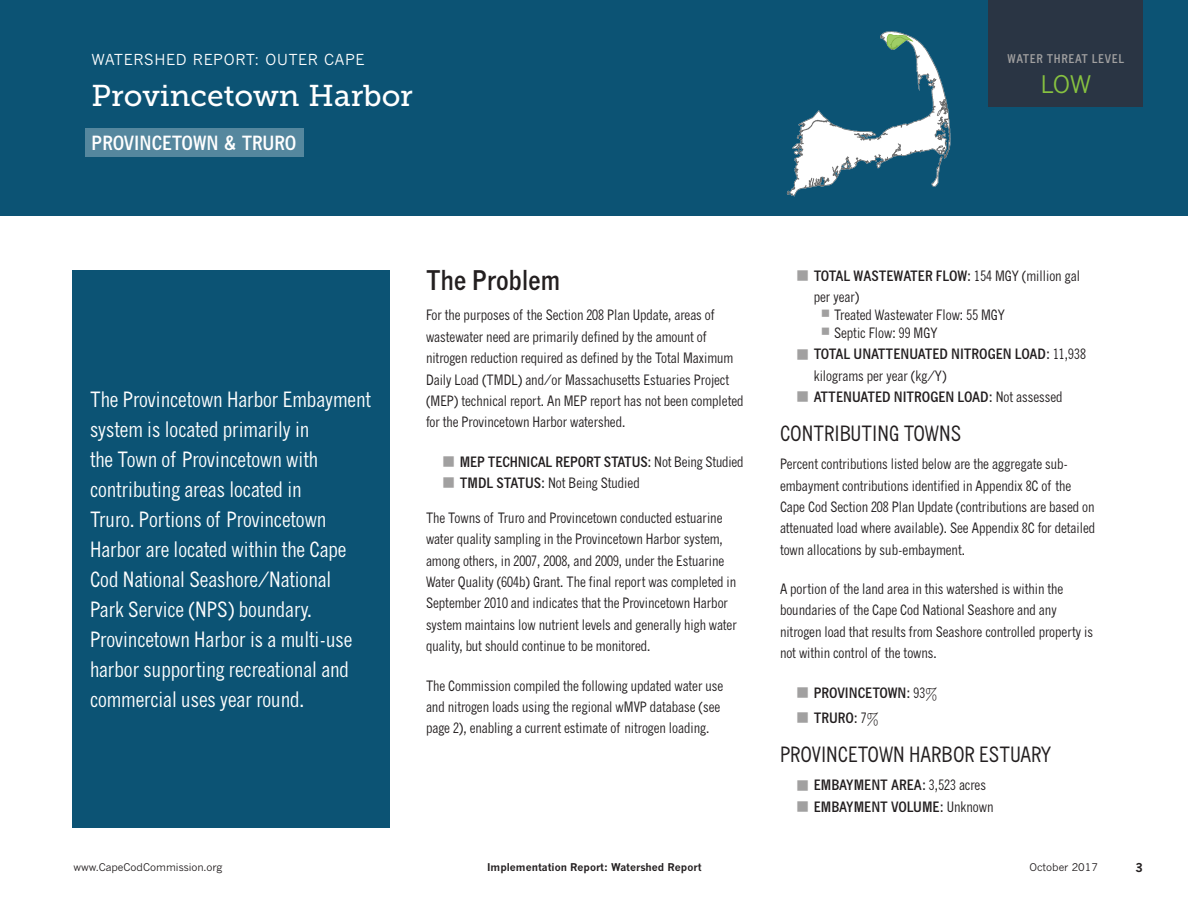
<style>
.page{position:relative;width:1188px;height:918px;background:#fff}
.page>*{position:absolute;margin:0;border:0;box-sizing:border-box;transform-origin:0 0}
.Watershed_Name-Title{font:30px "Museo Slab 500";color:#fff}
.Heading_2{font:700 condensed 27px "News Gothic MT Std";color:#231f20}
.Threat-Low-New{font:24px "News Gothic MT Std";color:#87c240}
.Chapter_Intro{font:condensed 21px/30px "News Gothic MT Std";color:#fff}
.Heading_3{font:condensed 21px "News Gothic MT Std";color:#231f20}
.Watershed_Names-Subt{font:700 condensed 19.5px "News Gothic MT Std";color:#fff}
.Watershed_Region_-_T{font:15px "News Gothic MT Std";letter-spacing:.05em;color:#fff}
.Normal_-_After_bulle{font:condensed 14.25px/21.3px "News Gothic MT Std";color:#231f20}
.t1{font:700 condensed 14.25px/21.3px "News Gothic MT Std";color:#231f20}
.t2{font:700 condensed 12px "News Gothic MT Std";letter-spacing:.05em;color:#a1a0a0}
.t3{font:700 12px "News Gothic MT Std";color:#231f20}
.t4{font:10.5px "News Gothic MT Std";color:#231f20}
.t5{font:700 10.5px "News Gothic MT Std";color:#231f20}
.s1{font-weight:400}
.s2{font-weight:700}
</style>
<div class="page">
<div style="left:0;top:0;width:1145px;height:216px;background:#0c5374"></div>
<div style="left:1143px;top:0;width:45px;height:216px;background:#0c5374"></div>
<div style="left:989px;top:0;width:154px;height:107px;background:#2a3544"></div>
<img style="left:786px;top:31px;width:165px;height:165px">
<div style="left:85px;top:129px;width:218px;height:28px;background:#55879e"></div>
<div style="left:72px;top:270px;width:318px;height:558px;background:#0c5374"></div>
<p class="Watershed_Region_-_T" style="left:92px;top:51px;width:274px">WATERSHED REPORT: OUTER CAPE</p>
<p class="Watershed_Name-Title" style="left:92px;top:79px;width:323px">Provincetown Harbor</p>
<p class="Watershed_Names-Subt" style="left:92px;top:131px;width:206px">PROVINCETOWN &amp; TRURO</p>
<p class="t2" style="left:1008px;top:51px;width:118px">WATER THREAT LEVEL</p>
<p class="Threat-Low-New" style="left:1040px;top:70px;width:53px">LOW</p>
<p class="Chapter_Intro" style="left:90px;top:384px;width:283px">The Provincetown Harbor Embayment system is located primarily in<br>the Town of Provincetown with contributing areas located in<br>Truro. Portions of Provincetown<br>Harbor are located within the Cape<br>Cod National Seashore/National<br>Park Service (NPS) boundary.<br>Provincetown Harbor is a multi-use harbor supporting recreational and commercial uses year round.</p>
<p class="Heading_2" style="left:426px;top:264px;width:135px">The Problem</p>
<p class="Normal_-_After_bulle" style="left:426px;top:305px;width:319px">For the purposes of the Section 208 Plan Update, areas of wastewater need are primarily defined by the amount of nitrogen reduction required as defined by the Total Maximum Daily Load (TMDL) and/or Massachusetts Estuaries Project (MEP) technical report. An MEP report has not been completed for the Provincetown Harbor watershed.</p>
<p class="t1" style="left:460px;top:451px;width:285px">MEP TECHNICAL REPORT STATUS: <span class="s1">Not Being Studied</span></p>
<p class="Normal_-_After_bulle" style="left:460px;top:472px;width:181px"><span class="s2">TMDL STATUS:</span> Not Being Studied</p>
<p class="Normal_-_After_bulle" style="left:426px;top:507px;width:312px">The Towns of Truro and Provincetown conducted estuarine water quality sampling in the Provincetown Harbor system, among others, in 2007, 2008, and 2009, under the Estuarine Water Quality (604b) Grant. The final report was completed in September 2010 and indicates that the Provincetown Harbor system maintains low nutrient levels and generally high water quality, but should continue to be monitored.</p>
<p class="Normal_-_After_bulle" style="left:426px;top:675px;width:299px">The Commission compiled the following updated water use and nitrogen loads using the regional wMVP database (see page 2), enabling a current estimate of nitrogen loading.</p>
<p class="Normal_-_After_bulle" style="left:814px;top:265px;width:268px"><span class="s2">TOTAL WASTEWATER FLOW:</span> 154 MGY (million gal per year)</p>
<p class="Normal_-_After_bulle" style="left:834px;top:304px;width:172px">Treated Wastewater Flow: 55 MGY</p>
<p class="Normal_-_After_bulle" style="left:834px;top:322px;width:105px">Septic Flow: 99 MGY</p>
<p class="t1" style="left:814px;top:343px;width:274px">TOTAL UNATTENUATED NITROGEN LOAD: <span class="s1">11,938 kilograms per year (kg/Y)</span></p>
<p class="t1" style="left:814px;top:386px;width:250px">ATTENUATED NITROGEN LOAD: <span class="s1">Not assessed</span></p>
<p class="Heading_3" style="left:780px;top:421px;width:183px">CONTRIBUTING TOWNS</p>
<p class="Normal_-_After_bulle" style="left:780px;top:454px;width:317px">Percent contributions listed below are the aggregate sub&shy;embayment contributions identified in Appendix 8C of the Cape Cod Section 208 Plan Update (contributions are based on attenuated load where available). See Appendix 8C for detailed town allocations by sub-embayment.</p>
<p class="Normal_-_After_bulle" style="left:780px;top:578px;width:315px">A portion of the land area in this watershed is within the boundaries of the Cape Cod National Seashore and any nitrogen load that results from Seashore controlled property is not within control of the towns.</p>
<p class="t1" style="left:814px;top:682px;width:125px">PROVINCETOWN: <span class="s1">93%</span></p>
<p class="t1" style="left:814px;top:707px;width:67px">TRURO: <span class="s1">7%</span></p>
<p class="Heading_3" style="left:780px;top:742px;width:273px">PROVINCETOWN HARBOR ESTUARY</p>
<p class="t1" style="left:814px;top:774px;width:174px">EMBAYMENT AREA: <span class="s1">3,523 acres</span></p>
<p class="t1" style="left:814px;top:796px;width:181px">EMBAYMENT VOLUME: <span class="s1">Unknown</span></p>
<p class="t4" style="left:74px;top:860px;width:150px">www.CapeCodCommission.org</p>
<p class="t5" style="left:487px;top:861px;width:216px">Implementation Report: Watershed Report</p>
<p class="t4" style="left:1030px;top:861px;width:70px">October 2017</p>
<p class="t3" style="left:1135px;top:860px;width:9px">3</p>
</div>
